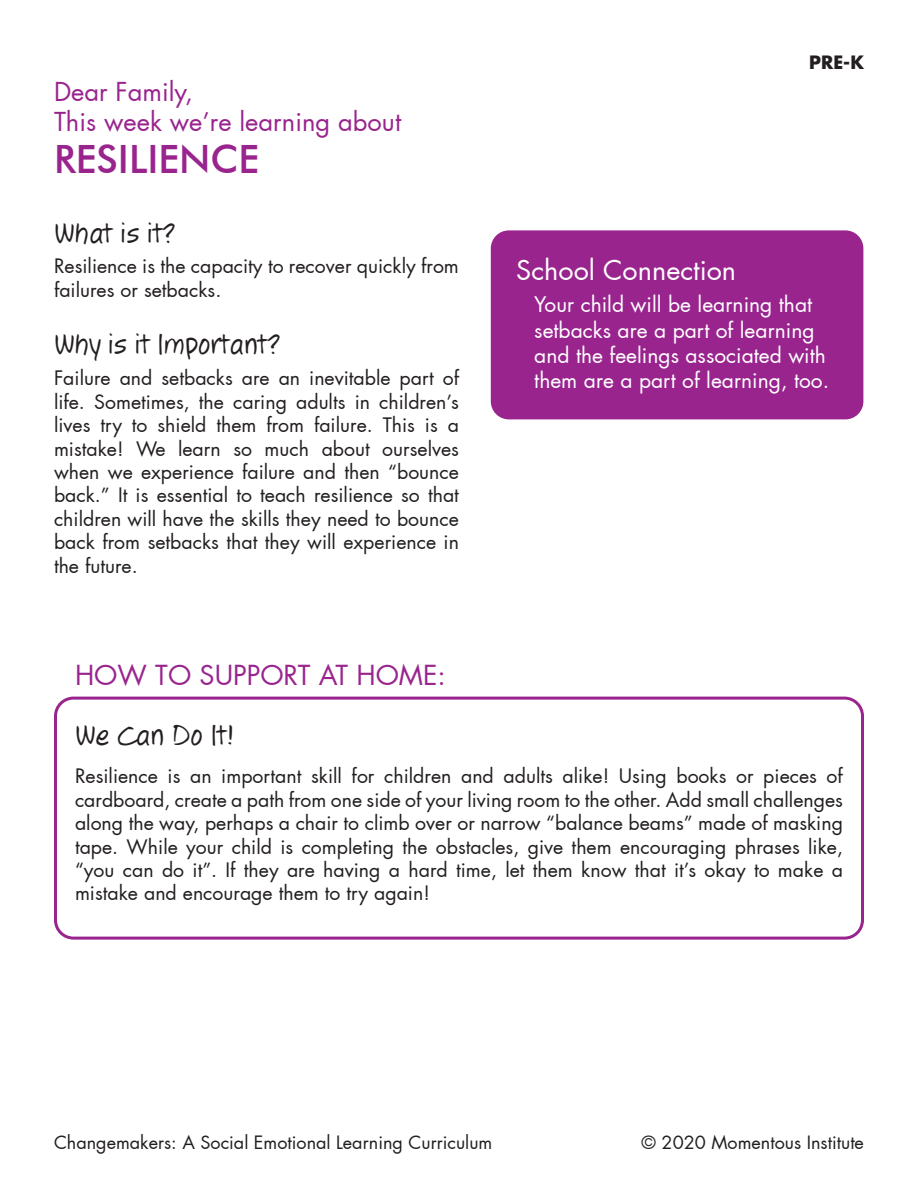
<style>
.page{position:relative;width:918px;height:1188px;background:#fff}
.page>*{position:absolute;margin:0;border:0;box-sizing:border-box;transform-origin:0 0}
.t1{font:500 39px "Futura BT";color:#99248e}
.t2{font:30px "Jotting";color:#231f20}
.t3{font:27px "Futura";color:#99248e}
.t4{font:27px "Futura";color:#fff}
.t5{font:25.5px "Futura";color:#99248e}
.t6{font:21px/25.2px "Futura";color:#fff}
.t7{font:19.5px/23.4px "Futura";color:#231f20;text-align:justify}
.t8{font:18px "Futura";color:#231f20}
.t9{font:700 18px "Futura";color:#231f20}
</style>
<div class="page">
<div style="left:491px;top:230px;width:372px;height:189px;background:#99248e;border-radius:18px"></div>
<div style="left:54px;top:697px;width:810px;height:243px;border:3px solid #99248e;border-radius:18px"></div>
<p class="t5" style="left:54px;top:75px;width:141px">Dear Family,</p>
<p class="t5" style="left:54px;top:106px;width:349px">This week we’re learning about</p>
<p class="t1" style="left:54px;top:135px;width:207px">RESILIENCE</p>
<p class="t2" style="left:54px;top:215px;width:123px">What is it?</p>
<p class="t7" style="left:54px;top:255px;width:406px">Resilience is the capacity to recover quickly from failures or setbacks.</p>
<p class="t2" style="left:54px;top:327px;width:228px">Why is it Important?</p>
<p class="t7" style="left:54px;top:367px;width:407px">Failure and setbacks are an inevitable part of life. Sometimes, the caring adults in children’s lives try to shield them from failure. This is a mistake! We learn so much about ourselves when we experience failure and then “bounce back.” It is essential to teach resilience so that children will have the skills they need to bounce back from setbacks that they will experience in the future.</p>
<p class="t3" style="left:75px;top:658px;width:372px">HOW TO SUPPORT AT HOME:</p>
<p class="t9" style="left:809px;top:50px;width:56px">PRE-K</p>
<p class="t4" style="left:516px;top:253px;width:221px">School Connection</p>
<p class="t6" style="left:534px;top:292px;width:296px">Your child will be learning that setbacks are a part of learning and the feelings associated with them are a part of learning, too.</p>
<p class="t2" style="left:75px;top:718px;width:161px">We Can Do It!</p>
<p class="t7" style="left:75px;top:765px;width:770px">Resilience is an important skill for children and adults alike! Using books or pieces of cardboard, create a path from one side of your living room to the other. Add small challenges along the way, perhaps a chair to climb over or narrow “balance beams” made of masking tape. While your child is completing the obstacles, give them encouraging phrases like, “you can do it”. If they are having a hard time, let them know that it’s okay to make a mistake and encourage them to try again!</p>
<p class="t8" style="left:54px;top:1131px;width:440px">Changemakers: A Social Emotional Learning Curriculum</p>
<p class="t8" style="left:642px;top:1131px;width:224px">© 2020 Momentous Institute</p>
</div>
